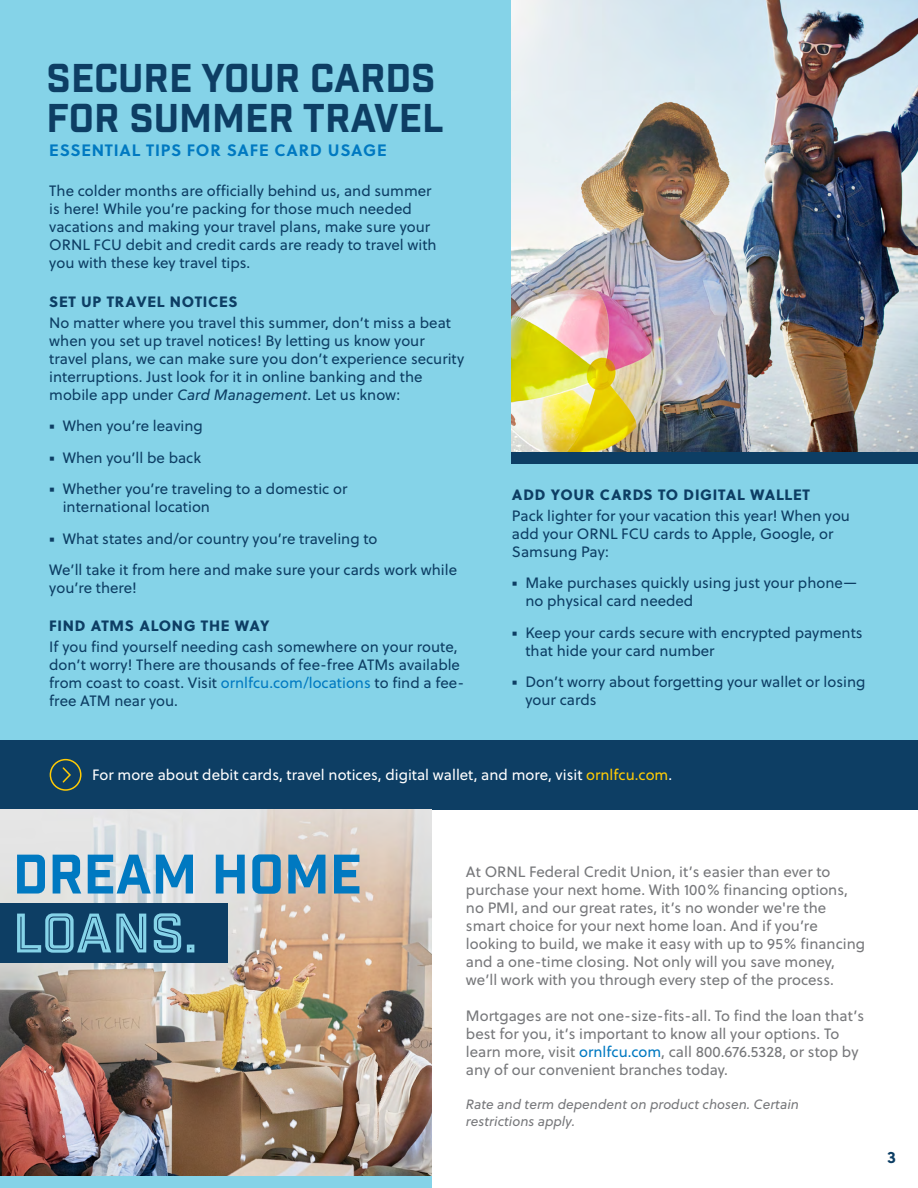
<style>
.page{position:relative;width:918px;height:1188px;background:#fff}
.page>*{position:absolute;margin:0;border:0;box-sizing:border-box;transform-origin:0 0}
.t1{font:54px "Industry Inc Base";color:#0079c1}
.t2{font:54px "Industry Inc Inline";letter-spacing:-.005em;color:#85d3e8}
.t3{font:39px/40.5px "Industry Inc Base";color:#0d3e64}
.t4{font:700 16.5px "Soleil";letter-spacing:.05em;color:#0079c1}
.t5{font:700 16.5px "Soleil";color:#0d3e64}
.t6{font:15px/18px "Soleil";color:#0d3e64}
.t7{font:15px/18px "Soleil";color:#77787b}
.t8{font:15px "Soleil";color:#fff}
.t9{font:15px "Soleil Xb";letter-spacing:.05em;color:#0d3e64}
.t10{font:italic 13.5px/16.2px "Soleil";color:#77787b}
.s1{font-style:italic}
.s2{color:#0079c1}
.s3{color:#ffcb05}
</style>
<div class="page">
<div style="left:0;top:740px;width:918px;height:70px;background:#0d3e64"></div>
<div style="left:0;top:0;width:918px;height:740px;background:#85d3e8"></div>
<div style="left:512px;top:452px;width:406px;height:12px;background:#0d3e64"></div>
<img style="left:512px;top:0;width:406px;height:452px">
<div style="left:50px;top:759px;width:32px;height:32px;border:2px solid #ffcb05;border-radius:50%"></div>
<svg style="left:62px;top:767px;width:9px;height:16px"></svg>
<img style="left:0;top:810px;width:432px;height:366px">
<div style="left:0;top:903px;width:228px;height:60px;background:#0d3e64"></div>
<div style="left:0;top:1176px;width:432px;height:12px;background:#85d3e8"></div>
<h2 class="t3" style="left:47px;top:59px;width:399px">SECURE YOUR CARDS<br>FOR SUMMER TRAVEL</h2>
<p class="t4" style="left:49px;top:138px;width:339px">ESSENTIAL TIPS FOR SAFE CARD USAGE</p>
<p class="t6" style="left:49px;top:182px;width:389px">The colder months are officially behind us, and summer is here! While you’re packing for those much needed vacations and making your travel plans, make sure your ORNL FCU debit and credit cards are ready to travel with you with these key travel tips.</p>
<p class="t9" style="left:49px;top:289px;width:190px">SET UP TRAVEL NOTICES</p>
<p class="t6" style="left:49px;top:313px;width:416px">No matter where you travel this summer, don’t miss a beat when you set up travel notices! By letting us know your travel plans, we can make sure you don’t experience security interruptions. Just look for it in online banking and the mobile app under <span class="s1">Card Management</span>. Let us know:</p>
<p class="t6" style="left:63px;top:410px;width:286px;line-height:31.5px">When you’re leaving<br>When you’ll be back<br>Whether you’re traveling to a domestic or</p>
<p class="t6" style="left:63px;top:497px;width:149px">international location</p>
<p class="t6" style="left:63px;top:529px;width:316px">What states and/or country you’re traveling to</p>
<p class="t6" style="left:49px;top:560px;width:409px">We’ll take it from here and make sure your cards work while</p>
<p class="t6" style="left:49px;top:578px;width:89px">you’re there!</p>
<p class="t9" style="left:49px;top:614px;width:222px">FIND ATMS ALONG THE WAY</p>
<p class="t6" style="left:49px;top:638px;width:416px">If you find yourself needing cash somewhere on your route, don’t worry! There are thousands of fee-free ATMs available from coast to coast. Visit <span class="s2">ornlfcu.com/locations</span> to find a fee&shy;free ATM near you.</p>
<p class="t9" style="left:512px;top:483px;width:299px">ADD YOUR CARDS TO DIGITAL WALLET</p>
<p class="t6" style="left:512px;top:506px;width:340px">Pack lighter for your vacation this year! When you add your ORNL FCU cards to Apple, Google, or<br>Samsung Pay:</p>
<p class="t6" style="left:525px;top:574px;width:333px">Make purchases quickly using just your phone— no physical card needed</p>
<p class="t6" style="left:525px;top:623px;width:339px">Keep your cards secure with encrypted payments that hide your card number</p>
<p class="t6" style="left:525px;top:673px;width:342px">Don’t worry about forgetting your wallet or losing your cards</p>
<p class="t8" style="left:92px;top:764px;width:581px">For more about debit cards, travel notices, digital wallet, and more, visit <span class="s3">ornlfcu.com</span>.</p>
<h1 class="t1" style="left:13px;top:842px;width:351px">DREAM HOME</h1>
<h1 class="t2" style="left:13px;top:901px;width:186px">LOANS.</h1>
<p class="t7" style="left:466px;top:863px;width:401px">At ORNL Federal Credit Union, it’s easier than ever to purchase your next home. With 100% financing options, no PMI, and our great rates, it’s no wonder we're the smart choice for your next home loan. And if you’re looking to build, we make it easy with up to 95% financing and a one-time closing. Not only will you save money, we’ll work with you through every step of the process.</p>
<p class="t7" style="left:466px;top:1007px;width:400px">Mortgages are not one-size-fits-all. To find the loan that’s best for you, it’s important to know all your options. To learn more, visit <span class="s2">ornlfcu.com</span>, call 800.676.5328, or stop by any of our convenient branches today.</p>
<p class="t10" style="left:466px;top:1096px;width:335px">Rate and term dependent on product chosen. Certain restrictions apply.</p>
<p class="t5" style="left:887px;top:1144px;width:10px">3</p>
</div>
